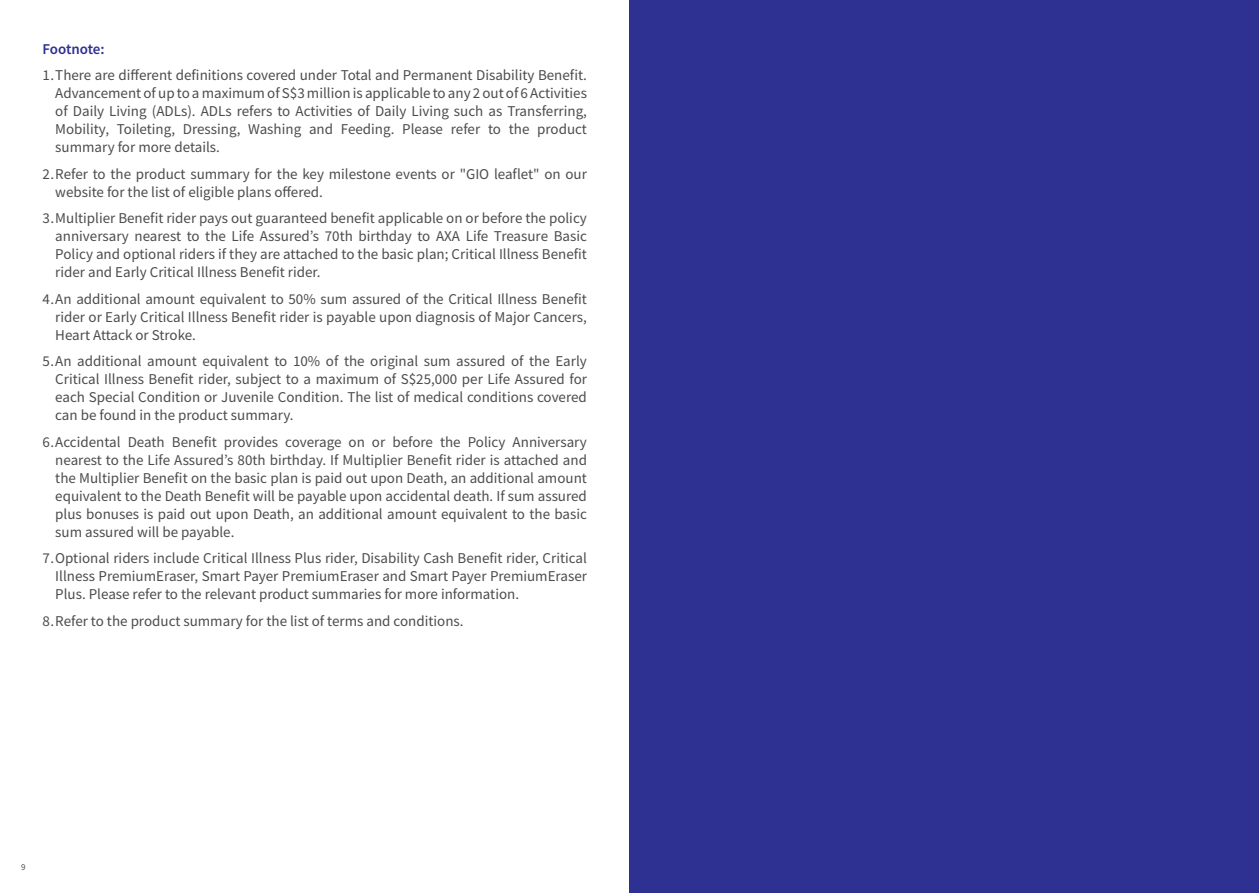
<style>
.page{position:relative;width:1259px;height:893px;background:#fff}
.page>*{position:absolute;margin:0;border:0;box-sizing:border-box;transform-origin:0 0}
.T_Cs{font:15px/18px "Source Sans Pro";color:#4b4c4d;text-align:justify}
.t1{font:600 15px "Source Sans Pro";letter-spacing:-.015em;color:#2e3092}
.t2{font:9px "Source Sans Pro";color:#4b4c4d}
</style>
<div class="page">
<div style="left:629px;top:0;width:630px;height:893px;background:#2e3092"></div>
<p class="t1" style="left:43px;top:39px;width:64px">Footnote:</p>
<p class="T_Cs" style="left:55px;top:66px;width:533px;text-indent:-13px">1.There are different definitions covered under Total and Permanent Disability Benefit.<br>Advancement of up to a maximum of S$3 million is applicable to any 2 out of 6 Activities of Daily Living (ADLs). ADLs refers to Activities of Daily Living such as Transferring, Mobility, Toileting, Dressing, Washing and Feeding. Please refer to the product summary for more details.</p>
<p class="T_Cs" style="left:55px;top:165px;width:533px;text-indent:-13px">2.Refer to the product summary for the key milestone events or "GIO leaflet" on our website for the list of eligible plans offered.</p>
<p class="T_Cs" style="left:55px;top:209px;width:533px;text-indent:-13px">3.Multiplier Benefit rider pays out guaranteed benefit applicable on or before the policy anniversary nearest to the Life Assured’s 70th birthday to AXA Life Treasure Basic Policy and optional riders if they are attached to the basic plan; Critical Illness Benefit rider and Early Critical Illness Benefit rider.</p>
<p class="T_Cs" style="left:55px;top:290px;width:533px;text-indent:-13px">4.An additional amount equivalent to 50% sum assured of the Critical Illness Benefit rider or Early Critical Illness Benefit rider is payable upon diagnosis of Major Cancers, Heart Attack or Stroke.</p>
<p class="T_Cs" style="left:55px;top:352px;width:533px;text-indent:-13px">5.An additional amount equivalent to 10% of the original sum assured of the Early Critical Illness Benefit rider, subject to a maximum of S$25,000 per Life Assured for each Special Condition or Juvenile Condition. The list of medical conditions covered can be found in the product summary.</p>
<p class="T_Cs" style="left:55px;top:433px;width:533px;text-indent:-13px">6.Accidental Death Benefit provides coverage on or before the Policy Anniversary nearest to the Life Assured’s 80th birthday. If Multiplier Benefit rider is attached and the Multiplier Benefit on the basic plan is paid out upon Death, an additional amount equivalent to the Death Benefit will be payable upon accidental death. If sum assured plus bonuses is paid out upon Death, an additional amount equivalent to the basic sum assured will be payable.</p>
<p class="T_Cs" style="left:55px;top:549px;width:533px;text-indent:-13px">7.Optional riders include Critical Illness Plus rider, Disability Cash Benefit rider, Critical Illness PremiumEraser, Smart Payer PremiumEraser and Smart Payer PremiumEraser Plus. Please refer to the relevant product summaries for more information.</p>
<p class="T_Cs" style="left:43px;top:612px;width:422px">8.Refer to the product summary for the list of terms and conditions.</p>
<p class="t2" style="left:21px;top:861px;width:6px">9</p>
</div>
